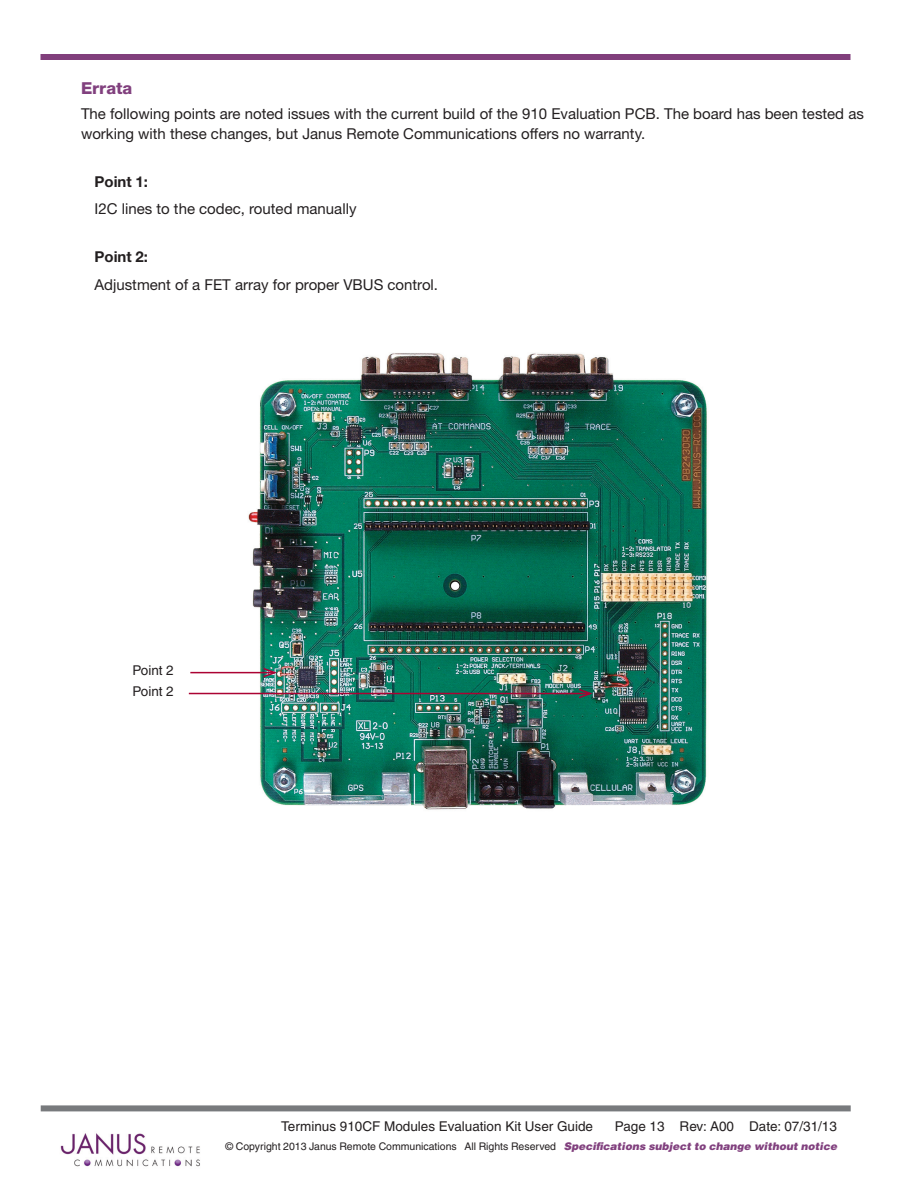
<style>
.page{position:relative;width:918px;height:1188px;background:#fff}
.page>*{position:absolute;margin:0;border:0;box-sizing:border-box;transform-origin:0 0}
.Subhead_1{font:800 16.5px "Helvetica Neue";color:#81407e}
.Body_text_10_13{font:15px/19.5px "Helvetica Neue";color:#231f20}
.Subhead_10{font:700 15px "Helvetica Neue";color:#231f20}
.Body_text_9_10{font:13.5px "Helvetica";color:#231f20}
.t1{font:10.5px "Helvetica";color:#231f20}
.s1{font-weight:900;font-style:italic;color:#81407e}
</style>
<div class="page">
<div style="left:41px;top:1105px;width:810px;height:6px;background:#787a7d"></div>
<div style="left:40px;top:54px;width:810px;height:6px;background:#813f7c"></div>
<img style="left:60px;top:1133px;width:140px;height:34px">
<img style="left:235px;top:353px;width:472px;height:457px">
<hr style="left:189px;top:693px;width:401px;height:1px;background:#ab0333">
<svg style="left:577px;top:688px;width:18px;height:12px"></svg>
<hr style="left:190px;top:672px;width:85px;height:1px;background:#ab0333">
<svg style="left:262px;top:667px;width:17px;height:12px"></svg>
<p class="Subhead_1" style="left:81px;top:78px;width:53px">Errata</p>
<p class="Body_text_10_13" style="left:81px;top:104px;width:784px">The following points are noted issues with the current build of the 910 Evaluation PCB. The board has been tested as working with these changes, but Janus Remote Communications offers no warranty.</p>
<p class="Subhead_10" style="left:94px;top:172px;width:55px">Point 1:</p>
<p class="Body_text_10_13" style="left:94px;top:199px;width:264px">I2C lines to the codec, routed manually</p>
<p class="Subhead_10" style="left:94px;top:247px;width:55px">Point 2:</p>
<p class="Body_text_10_13" style="left:94px;top:274px;width:345px">Adjustment of a FET array for proper VBUS control.</p>
<p class="Body_text_9_10" style="left:133px;top:663px;width:42px">Point 2</p>
<p class="Body_text_9_10" style="left:133px;top:684px;width:42px">Point 2</p>
<p class="Body_text_9_10" style="left:281px;top:1118px;width:313px">Terminus 910CF Modules Evaluation Kit User Guide</p>
<p class="Body_text_9_10" style="left:615px;top:1118px;width:224px">Page 13 Rev: A00 Date: 07/31/13</p>
<p class="t1" style="left:226px;top:1141px;width:613px">© Copyright 2013 Janus Remote Communications All Rights Reserved <span class="s1">Specifications subject to change without notice</span></p>
</div>
